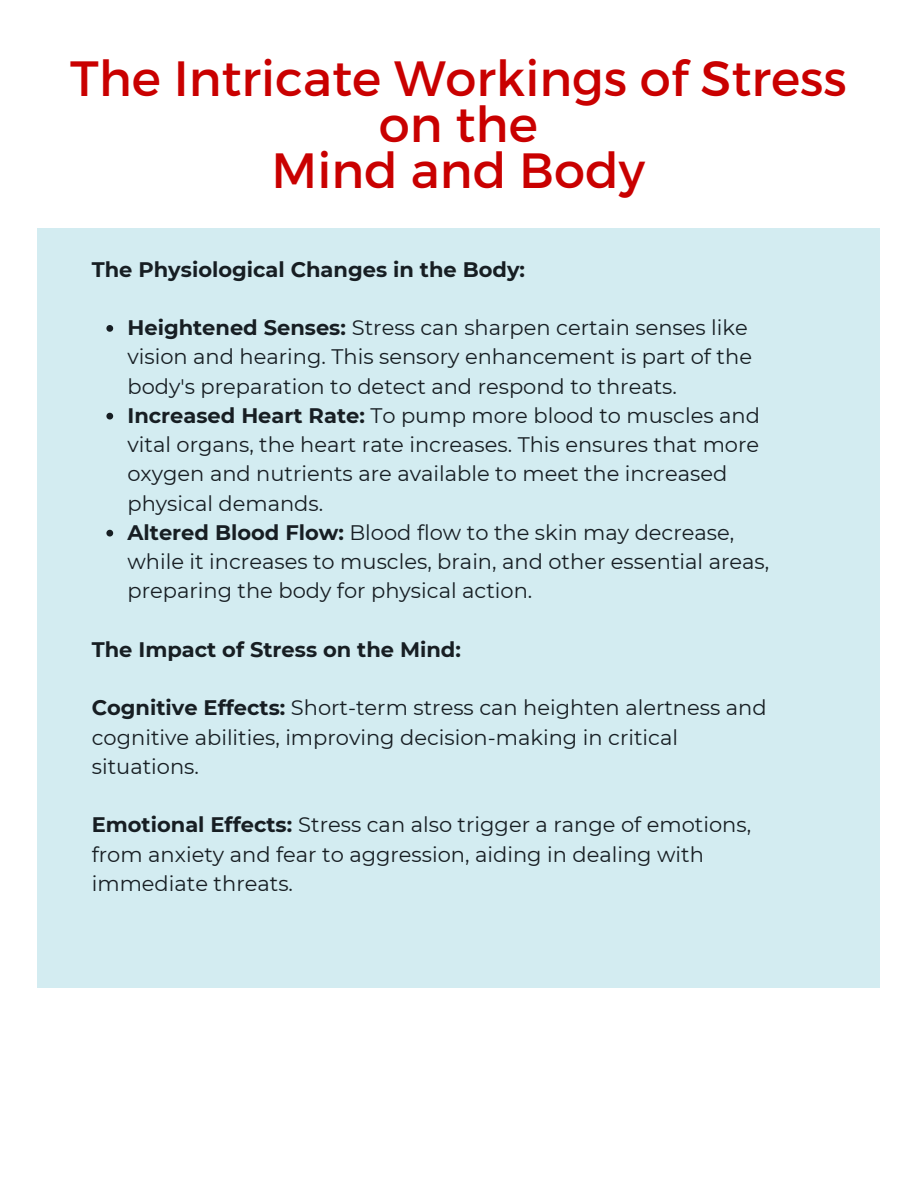
<style>
.page{position:relative;width:918px;height:1188px;background:#fff}
.page>*{position:absolute;margin:0;border:0;box-sizing:border-box;transform-origin:0 0}
.t1{font:49.5px/46.2px "Montserrat";color:#c90000;text-align:center}
.t2{font:21px/29.2px "Montserrat";color:#171e23}
.t3{font:700 21px "Montserrat";color:#171e23}
.s1{font-weight:700}
</style>
<div class="page">
<div style="left:37px;top:228px;width:842px;height:760px;background:#d3ecf1"></div>
<svg style="left:106px;top:325px;width:7px;height:7px"></svg>
<svg style="left:106px;top:413px;width:7px;height:7px"></svg>
<svg style="left:106px;top:530px;width:7px;height:7px"></svg>
<p class="t1" style="left:70px;top:53px;width:778px">The Intricate Workings of Stress on the<br>Mind and Body</p>
<h1 class="t3" style="left:92px;top:256px;width:435px">The Physiological Changes in the Body:</h1>
<h2 class="t2" style="left:127px;top:313px;width:626px"><span class="s1">Heightened Senses:</span> Stress can sharpen certain senses like vision and hearing. This sensory enhancement is part of the body's preparation to detect and respond to threats.</h2>
<p class="t2" style="left:127px;top:401px;width:634px"><span class="s1">Increased Heart Rate:</span> To pump more blood to muscles and vital organs, the heart rate increases. This ensures that more oxygen and nutrients are available to meet the increased physical demands.</p>
<p class="t2" style="left:127px;top:518px;width:643px"><span class="s1">Altered Blood Flow:</span> Blood flow to the skin may decrease, while it increases to muscles, brain, and other essential areas, preparing the body for physical action.</p>
<p class="t3" style="left:92px;top:637px;width:371px">The Impact of Stress on the Mind:</p>
<h2 class="t2" style="left:92px;top:693px;width:676px"><span class="s1">Cognitive Effects:</span> Short-term stress can heighten alertness and cognitive abilities, improving decision-making in critical situations.</h2>
<p class="t2" style="left:92px;top:810px;width:661px"><span class="s1">Emotional Effects:</span> Stress can also trigger a range of emotions, from anxiety and fear to aggression, aiding in dealing with immediate threats.</p>
</div>
